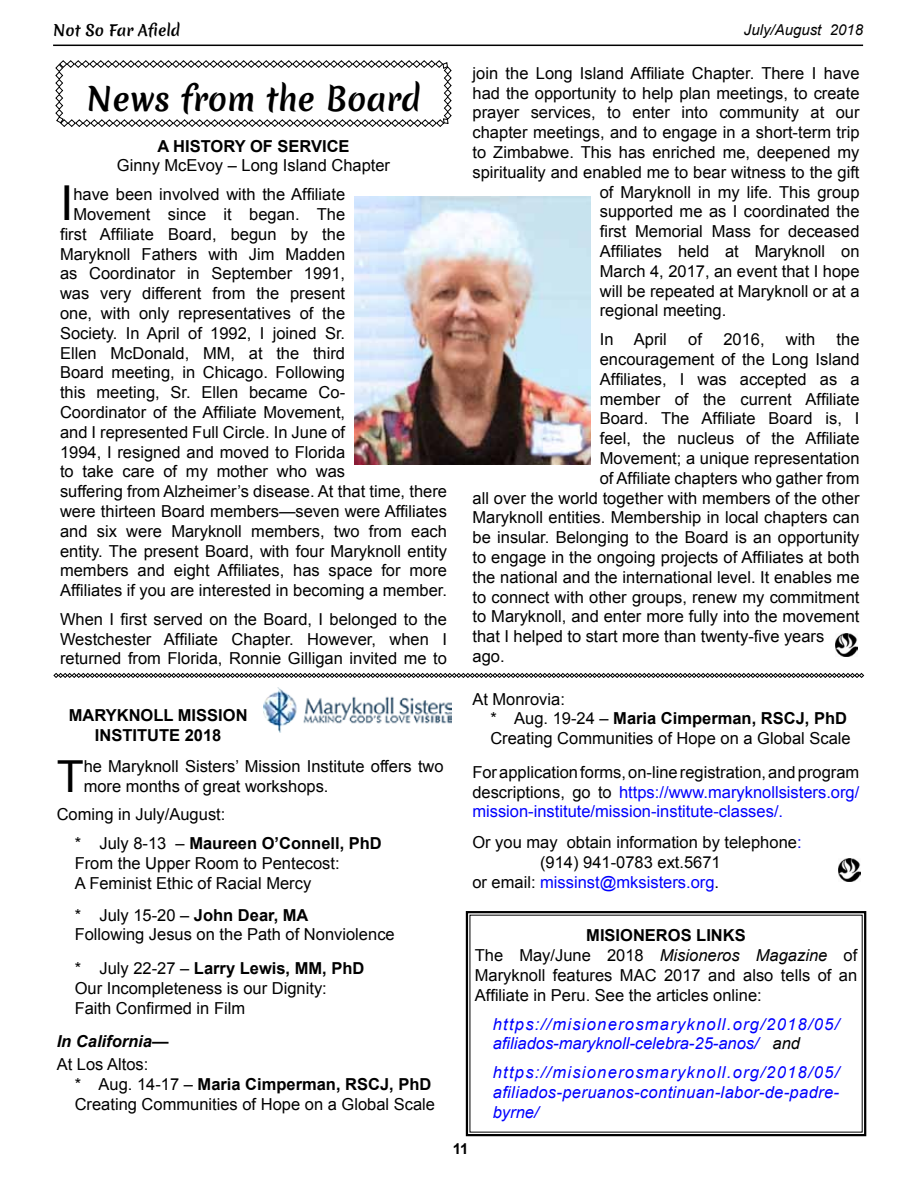
<style>
.page{position:relative;width:918px;height:1188px;background:#fff}
.page>*{position:absolute;margin:0;border:0;box-sizing:border-box;transform-origin:0 0}
.t1{font:48.15px "Arial";color:#000}
.t2{font:44.1px "Arial";color:#000}
.t3{font:31.5px "Merienda One";color:#000}
.t4{font:16.5px/19.8px "Arial";color:#000}
.t5{font:16.5px/19.8px "Arial";color:#00f;text-align:justify}
.t6{font:italic 16.5px/19.8px "Arial";letter-spacing:.02em;color:#00f;text-align:justify}
.t7{font:italic 16.5px/19.8px "Arial";letter-spacing:.075em;color:#00f}
.t8{font:700 16.5px/19.8px "Arial";color:#000;text-align:center}
.t9{font:italic 700 16.5px "Arial";color:#000}
.t10{font:italic 15px "Arial";color:#000}
.t11{font:15px "Merienda One";color:#000}
.t12{font:700 15px "Arial";color:#000}
.s1{font-weight:700}
.s2{color:#000}
.s3{color:#00f}
.s4{font-style:italic}
</style>
<div class="page">
<hr style="left:53px;top:45px;width:810px;height:1px;background:#000">
<img style="left:263px;top:687px;width:188px;height:45px">
<img style="left:838px;top:859px;width:23px;height:23px">
<svg style="left:55px;top:60px;width:397px;height:67px"></svg>
<svg style="left:53px;top:673px;width:811px;height:5px"></svg>
<img style="left:835px;top:634px;width:23px;height:23px">
<img style="left:354px;top:196px;width:237px;height:268px">
<svg style="left:465px;top:911px;width:402px;height:226px"></svg>
<p class="t11" style="left:53px;top:19px;width:129px">Not So Far Afield</p>
<h3 class="t3" style="left:87px;top:76px;width:335px">News from the Board</h3>
<p class="t8" style="left:157px;top:136px;width:194px">A History of Service</p>
<p class="t4" style="left:117px;top:156px;width:275px">Ginny McEvoy – Long Island Chapter</p>
<h1 class="t1" style="left:60px;top:171px;width:15px">I</h1>
<p class="t4" style="left:73px;top:185px;width:273px">have been involved with the Affiliate</p>
<p class="t4" style="left:73px;top:204px;width:273px">Movement since it began. The</p>
<p class="t4" style="left:60px;top:224px;width:287px">first Affiliate Board, begun by the</p>
<p class="t4" style="left:60px;top:244px;width:287px">Maryknoll Fathers with Jim Madden</p>
<p class="t4" style="left:60px;top:264px;width:287px">as Coordinator in September 1991,</p>
<p class="t4" style="left:60px;top:284px;width:287px">was very different from the present</p>
<p class="t4" style="left:60px;top:303px;width:287px">one, with only representatives of the</p>
<p class="t4" style="left:60px;top:323px;width:287px">Society. In April of 1992, I joined Sr.</p>
<p class="t4" style="left:60px;top:343px;width:287px">Ellen McDonald, MM, at the third</p>
<p class="t4" style="left:60px;top:363px;width:287px">Board meeting, in Chicago. Following</p>
<p class="t4" style="left:60px;top:383px;width:287px">this meeting, Sr. Ellen became Co-</p>
<p class="t4" style="left:60px;top:402px;width:287px">Coordinator of the Affiliate Movement,</p>
<p class="t4" style="left:60px;top:422px;width:287px">and I represented Full Circle. In June of</p>
<p class="t4" style="left:60px;top:442px;width:287px">1994, I resigned and moved to Florida</p>
<p class="t4" style="left:60px;top:462px;width:287px">to take care of my mother who was</p>
<p class="t4" style="left:60px;top:482px;width:389px">suffering from Alzheimer’s disease. At that time, there</p>
<p class="t4" style="left:60px;top:501px;width:389px">were thirteen Board members—seven were Affiliates</p>
<p class="t4" style="left:60px;top:521px;width:388px">and six were Maryknoll members, two from each</p>
<p class="t4" style="left:60px;top:541px;width:388px">entity. The present Board, with four Maryknoll entity</p>
<p class="t4" style="left:60px;top:561px;width:388px">members and eight Affiliates, has space for more</p>
<p class="t4" style="left:60px;top:581px;width:389px">Affiliates if you are interested in becoming a member.</p>
<p class="t4" style="left:60px;top:609px;width:389px;text-align:justify">When I first served on the Board, I belonged to the Westchester Affiliate Chapter. However, when I returned from Florida, Ronnie Gilligan invited me to</p>
<p class="t8" style="left:69px;top:706px;width:180px">Maryknoll Mission<br>Institute 2018</p>
<h2 class="t2" style="left:57px;top:747px;width:28px">T</h2>
<p class="t4" style="left:84px;top:756px;width:362px">he Maryknoll Sisters’ Mission Institute offers two more months of great workshops.</p>
<p class="t4" style="left:75px;top:800px;width:307px;line-height:28.8px;text-indent:-18px">Coming in July/August:<br>* July 8-13 – <span class="s1">Maureen O’Connell, PhD</span></p>
<p class="t4" style="left:75px;top:853px;width:267px">From the Upper Room to Pentecost:<br>A Feminist Ethic of Racial Mercy</p>
<p class="t4" style="left:75px;top:905px;width:322px">* July 15-20 – <span class="s1">John Dear, MA<br></span>Following Jesus on the Path of Nonviolence</p>
<p class="t4" style="left:75px;top:958px;width:289px">* July 22-27 – <span class="s1">Larry Lewis, MM, PhD<br></span>Our Incompleteness is our Dignity:<br>Faith Confirmed in Film</p>
<p class="t9" style="left:57px;top:1031px;width:113px">In California—</p>
<p class="t4" style="left:75px;top:1054px;width:362px;text-indent:-18px">At Los Altos:<br>* Aug. 14-17 – <span class="s1">Maria Cimperman, RSCJ, PhD<br></span>Creating Communities of Hope on a Global Scale</p>
<p class="t10" style="left:744px;top:20px;width:121px">July/August 2018</p>
<p class="t4" style="left:473px;top:63px;width:388px">join the Long Island Affiliate Chapter. There I have</p>
<p class="t4" style="left:473px;top:83px;width:388px">had the opportunity to help plan meetings, to create</p>
<p class="t4" style="left:473px;top:103px;width:388px">prayer services, to enter into community at our</p>
<p class="t4" style="left:473px;top:123px;width:388px">chapter meetings, and to engage in a short-term trip</p>
<p class="t4" style="left:473px;top:142px;width:388px">to Zimbabwe. This has enriched me, deepened my</p>
<p class="t4" style="left:473px;top:162px;width:388px">spirituality and enabled me to bear witness to the gift</p>
<p class="t4" style="left:600px;top:182px;width:261px">of Maryknoll in my life. This group</p>
<p class="t4" style="left:600px;top:202px;width:261px">supported me as I coordinated the</p>
<p class="t4" style="left:600px;top:222px;width:261px">first Memorial Mass for deceased</p>
<p class="t4" style="left:600px;top:241px;width:261px">Affiliates held at Maryknoll on</p>
<p class="t4" style="left:600px;top:261px;width:261px">March 4, 2017, an event that I hope</p>
<p class="t4" style="left:600px;top:281px;width:261px">will be repeated at Maryknoll or at a</p>
<p class="t4" style="left:600px;top:301px;width:128px">regional meeting.</p>
<p class="t4" style="left:600px;top:330px;width:69px">In April</p>
<p class="t4" style="left:688px;top:330px;width:15px">of</p>
<p class="t4" style="left:723px;top:330px;width:43px">2016,</p>
<p class="t4" style="left:786px;top:330px;width:31px">with</p>
<p class="t4" style="left:837px;top:330px;width:24px">the</p>
<p class="t4" style="left:600px;top:349px;width:261px">encouragement of the Long Island</p>
<p class="t4" style="left:600px;top:369px;width:261px">Affiliates, I was accepted as a</p>
<p class="t4" style="left:600px;top:389px;width:261px">member of the current Affiliate</p>
<p class="t4" style="left:600px;top:409px;width:261px">Board. The Affiliate Board is, I</p>
<p class="t4" style="left:600px;top:429px;width:261px">feel, the nucleus of the Affiliate</p>
<p class="t4" style="left:600px;top:448px;width:261px">Movement; a unique representation</p>
<p class="t4" style="left:600px;top:468px;width:261px">of Affiliate chapters who gather from</p>
<p class="t4" style="left:473px;top:488px;width:388px">all over the world together with members of the other</p>
<p class="t4" style="left:473px;top:508px;width:388px">Maryknoll entities. Membership in local chapters can</p>
<p class="t4" style="left:473px;top:528px;width:388px">be insular. Belonging to the Board is an opportunity</p>
<p class="t4" style="left:473px;top:547px;width:389px">to engage in the ongoing projects of Affiliates at both</p>
<p class="t4" style="left:473px;top:567px;width:388px">the national and the international level. It enables me</p>
<p class="t4" style="left:473px;top:587px;width:389px">to connect with other groups, renew my commitment</p>
<p class="t4" style="left:473px;top:607px;width:389px">to Maryknoll, and enter more fully into the movement</p>
<p class="t4" style="left:473px;top:627px;width:353px">that I helped to start more than twenty-five years</p>
<p class="t4" style="left:473px;top:646px;width:34px">ago.</p>
<p class="t4" style="left:490px;top:689px;width:362px;text-indent:-18px">At Monrovia:<br>* Aug. 19-24 – <span class="s1">Maria Cimperman, RSCJ, PhD<br></span>Creating Communities of Hope on a Global Scale</p>
<p class="t5" style="left:472px;top:762px;width:388px"><span class="s2">For application forms, on-line registration, and program descriptions, go to</span> https://www.maryknollsisters.org/ mission-institute/mission-institute-classes/.</p>
<p class="t4" style="left:472px;top:832px;width:331px">Or you may obtain information by telephone<span class="s3">:</span></p>
<p class="t4" style="left:540px;top:852px;width:182px">(914) 941-0783 ext.5671</p>
<p class="t5" style="left:472px;top:872px;width:248px"><span class="s2">or email:</span> missinst@mksisters.org<span class="s2">.</span></p>
<p class="t4" style="left:475px;top:926px;width:384px;text-indent:111px"><span class="s1">Misioneros links<br></span>The May/June 2018 <span class="s4">Misioneros Magazine</span> of Maryknoll features MAC 2017 and also tells of an Affiliate in Peru. See the articles online:</p>
<p class="t7" style="left:493px;top:1014px;width:348px">https://misionerosmaryknoll.org/2018/05/ afiliados-maryknoll-celebra-25-anos/ <span class="s2">and</span></p>
<p class="t6" style="left:493px;top:1063px;width:348px">https://misionerosmaryknoll.org/2018/05/ afiliados-peruanos-continuan-labor-de-padre&shy;byrne/</p>
<p class="t12" style="left:453px;top:1139px;width:17px">11</p>
</div>
